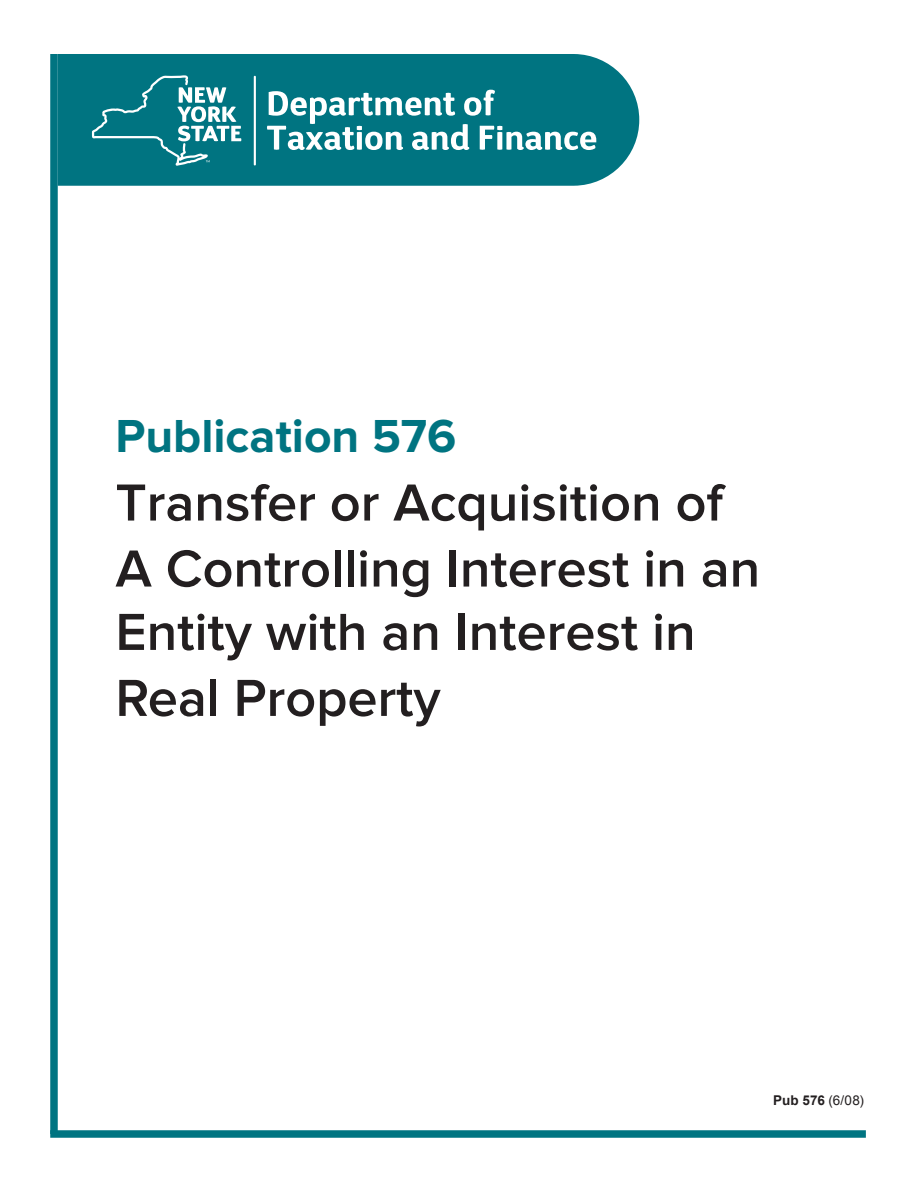
<style>
.page{position:relative;width:918px;height:1188px;background:#fff}
.page>*{position:absolute;margin:0;border:0;box-sizing:border-box;transform-origin:0 0}
.t1{font:600 54px/65.1px "Proxima Nova";color:#231f20}
.t2{font:700 48px "Proxima Nova";color:#007481}
.t3{font:700 13.5px "Arial";color:#231f20}
.s1{font-weight:400}
</style>
<div class="page">
<div style="left:50px;top:54px;width:8px;height:1080px;background:#007481"></div>
<div style="left:50px;top:1130px;width:816px;height:8px;background:#007481"></div>
<div style="left:58px;top:54px;width:581px;height:132px;background:#007481"></div>
<svg style="left:267px;top:90px;width:329px;height:60px"></svg>
<hr style="left:254px;top:76px;width:2px;height:89px;background:#fff">
<svg style="left:92px;top:75px;width:149px;height:91px;background:#298a95"></svg>
<p class="t2" style="left:116px;top:408px;width:342px">Publication 576</p>
<p class="t1" style="left:116px;top:471px;width:646px">Transfer or Acquisition of<br>A Controlling Interest in an<br>Entity with an Interest in<br>Real Property</p>
<p class="t3" style="left:773px;top:1091px;width:92px">Pub 576 <span class="s1">(6/08)</span></p>
</div>
